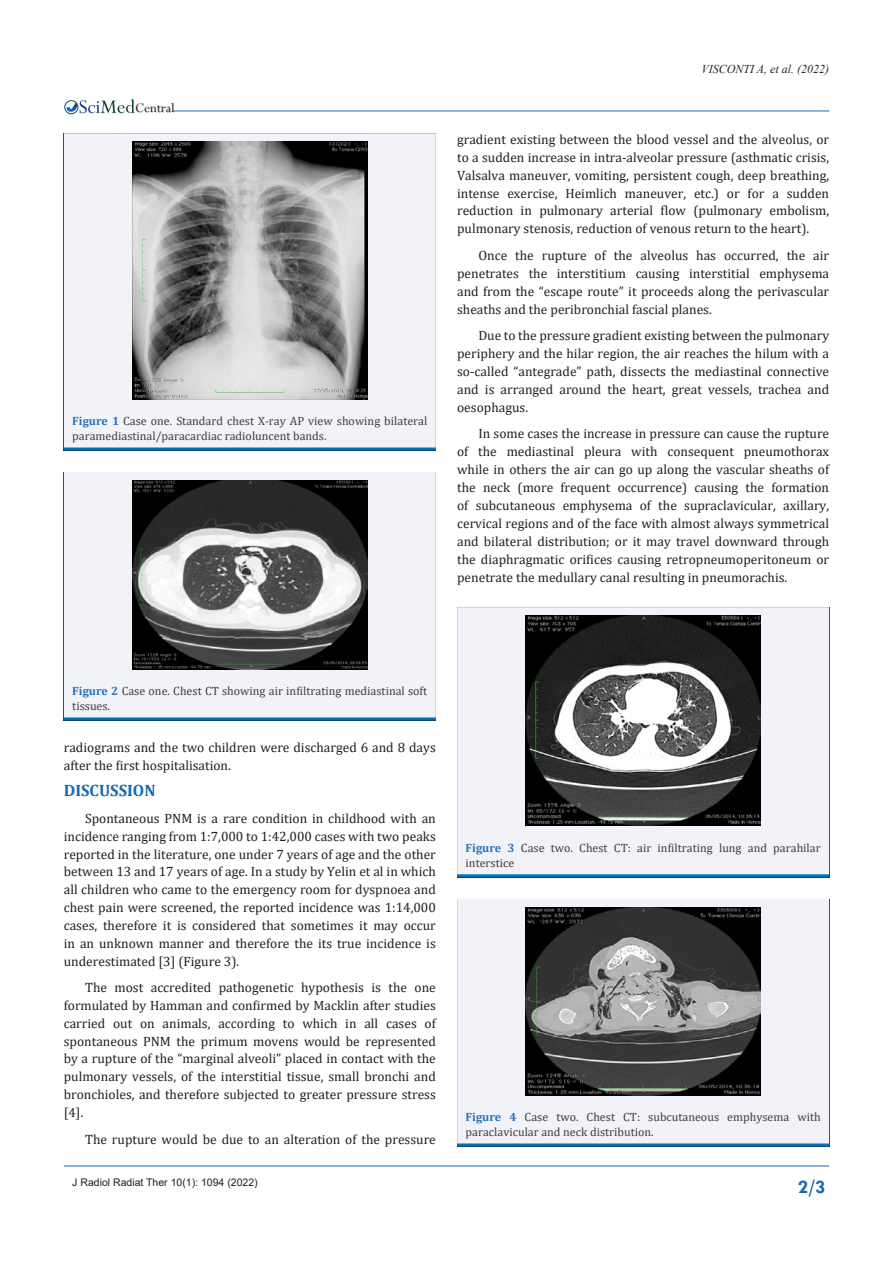
<style>
.page{position:relative;width:893px;height:1263px;background:#fff}
.page>*{position:absolute;margin:0;border:0;box-sizing:border-box;transform-origin:0 0}
.t1{font:700 19.5px "Tw Cen";color:#1768b4}
.heading_1{font:700 16.5px "Cambria";color:#1768b4}
.t2{font:14.55px "Perpetua";color:#211e1e}
.Body_Text{font:13.5px/17.9px "Cambria";color:#231f20;text-align:justify}
.t3{font:12px/15px "Cambria";color:#3e3e3f}
.t4{font:italic 12px "Times New Roman";color:#231f20}
.t5{font:10.5px "Arial";color:#231f20}
.s1{font-weight:700;color:#2a71b8}
</style>
<div class="page">
<img style="left:79px;top:103px;width:96px;height:11px">
<div style="left:64px;top:100px;width:14px;height:14px;border:1px solid #074d7c;border-radius:50%"></div>
<svg style="left:66px;top:99px;width:69px;height:14px"></svg>
<hr style="left:64px;top:1166px;width:765px;height:1px;background:#1768b4">
<hr style="left:174px;top:111px;width:655px;height:1px;background:#1768b4">
<div style="left:64px;top:133px;width:372px;height:314px;background:#f1f3f9"></div>
<hr style="left:64px;top:447px;width:372px;height:3px;background:#0072bc">
<img style="left:133px;top:142px;width:234px;height:257px">
<div style="left:64px;top:472px;width:372px;height:245px;background:#f1f3f9"></div>
<hr style="left:64px;top:717px;width:372px;height:3px;background:#0072bc">
<img style="left:133px;top:480px;width:234px;height:189px">
<div style="left:457px;top:607px;width:372px;height:267px;background:#f1f3f9"></div>
<hr style="left:457px;top:874px;width:372px;height:3px;background:#0072bc">
<img style="left:526px;top:616px;width:234px;height:210px">
<div style="left:457px;top:899px;width:372px;height:244px;background:#f1f3f9"></div>
<hr style="left:457px;top:1143px;width:372px;height:3px;background:#0072bc">
<img style="left:526px;top:907px;width:234px;height:188px">
<p class="t2" style="left:135px;top:99px;width:41px">Central</p>
<p class="t3" style="left:72px;top:414px;width:357px"><span class="s1">Figure 1</span> Case one. Standard chest X-ray AP view showing bilateral paramediastinal/paracardiac radioluncent bands.</p>
<p class="t4" style="left:701px;top:61px;width:129px">VISCONTI A, et al. (2022)</p>
<p class="Body_Text" style="left:457px;top:130px;width:374px">gradient existing between the blood vessel and the alveolus, or to a sudden increase in intra-alveolar pressure (asthmatic crisis, Valsalva maneuver, vomiting, persistent cough, deep breathing, intense exercise, Heimlich maneuver, etc.) or for a sudden reduction in pulmonary arterial flow (pulmonary embolism, pulmonary stenosis, reduction of venous return to the heart).</p>
<p class="Body_Text" style="left:457px;top:246px;width:374px;text-indent:21px">Once the rupture of the alveolus has occurred, the air penetrates the interstitium causing interstitial emphysema and from the “escape route” it proceeds along the perivascular sheaths and the peribronchial fascial planes.</p>
<p class="Body_Text" style="left:457px;top:326px;width:374px;text-indent:21px">Due to the pressure gradient existing between the pulmonary periphery and the hilar region, the air reaches the hilum with a so-called “antegrade” path, dissects the mediastinal connective and is arranged around the heart, great vessels, trachea and oesophagus.</p>
<p class="Body_Text" style="left:457px;top:424px;width:374px;text-indent:21px">In some cases the increase in pressure can cause the rupture of the mediastinal pleura with consequent pneumothorax while in others the air can go up along the vascular sheaths of the neck (more frequent occurrence) causing the formation of subcutaneous emphysema of the supraclavicular, axillary, cervical regions and of the face with almost always symmetrical and bilateral distribution; or it may travel downward through the diaphragmatic orifices causing retropneumoperitoneum or penetrate the medullary canal resulting in pneumorachis.</p>
<p class="t3" style="left:72px;top:684px;width:357px"><span class="s1">Figure 2</span> Case one. Chest CT showing air infiltrating mediastinal soft tissues.</p>
<p class="Body_Text" style="left:64px;top:739px;width:374px">radiograms and the two children were discharged 6 and 8 days after the first hospitalisation.</p>
<p class="heading_1" style="left:64px;top:779px;width:93px">DISCUSSION</p>
<p class="Body_Text" style="left:64px;top:809px;width:374px;text-indent:21px">Spontaneous PNM is a rare condition in childhood with an incidence ranging from 1:7,000 to 1:42,000 cases with two peaks reported in the literature, one under 7 years of age and the other between 13 and 17 years of age. In a study by Yelin et al in which all children who came to the emergency room for dyspnoea and chest pain were screened, the reported incidence was 1:14,000 cases, therefore it is considered that sometimes it may occur in an unknown manner and therefore the its true incidence is underestimated [3] (Figure 3).</p>
<p class="Body_Text" style="left:64px;top:978px;width:374px;text-indent:21px">The most accredited pathogenetic hypothesis is the one formulated by Hamman and confirmed by Macklin after studies carried out on animals, according to which in all cases of spontaneous PNM the primum movens would be represented by a rupture of the “marginal alveoli” placed in contact with the pulmonary vessels, of the interstitial tissue, small bronchi and bronchioles, and therefore subjected to greater pressure stress [4].</p>
<p class="Body_Text" style="left:85px;top:1130px;width:352px">The rupture would be due to an alteration of the pressure</p>
<p class="t3" style="left:466px;top:841px;width:357px"><span class="s1">Figure 3</span> Case two. Chest CT: air infiltrating lung and parahilar interstice</p>
<p class="t3" style="left:466px;top:1110px;width:357px"><span class="s1">Figure 4</span> Case two. Chest CT: subcutaneous emphysema with paraclavicular and neck distribution.</p>
<p class="t5" style="left:72px;top:1175px;width:187px">J Radiol Radiat Ther 10(1): 1094 (2022)</p>
<p class="t1" style="left:798px;top:1175px;width:29px">2/3</p>
</div>
